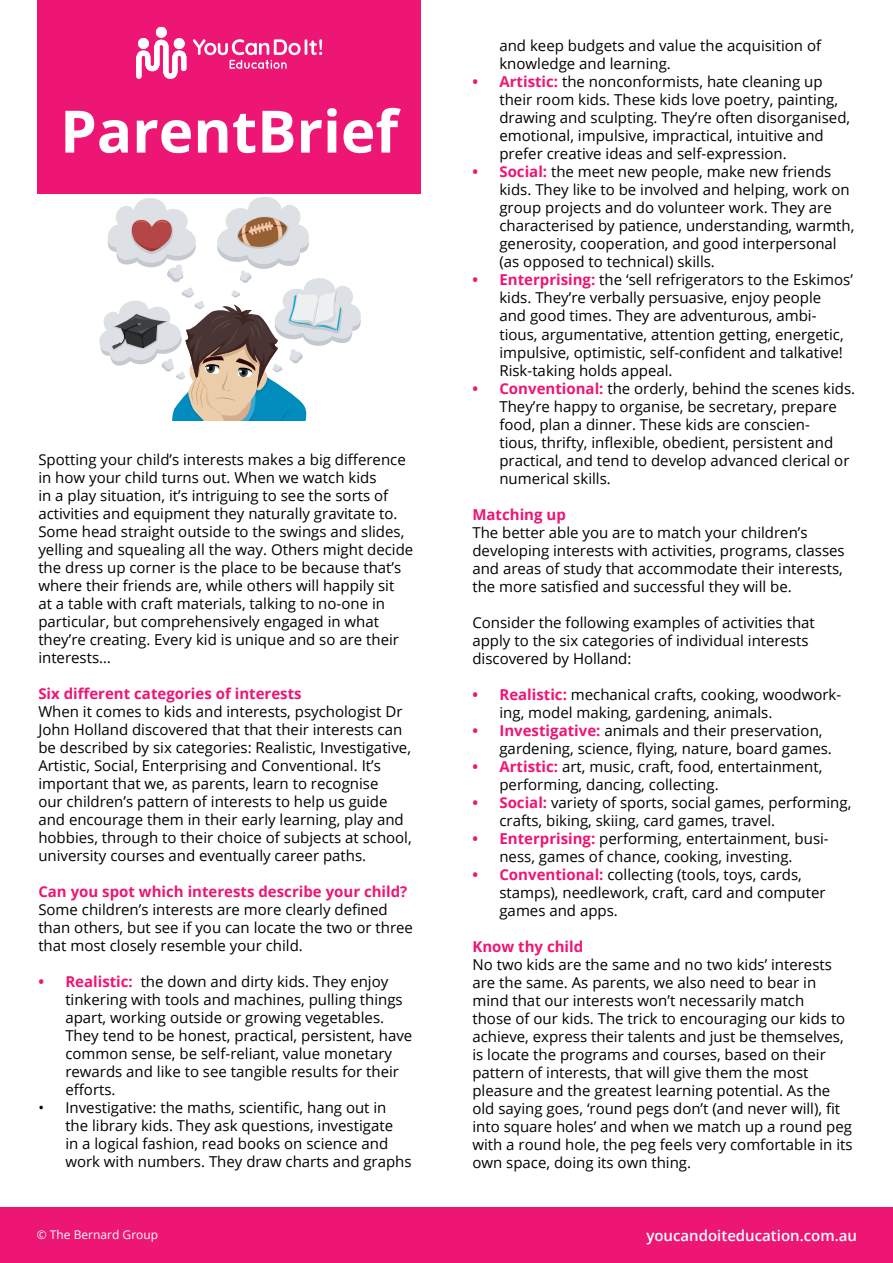
<style>
.page{position:relative;width:893px;height:1263px;background:#fff}
.page>*{position:absolute;margin:0;border:0;box-sizing:border-box;transform-origin:0 0}
.t1{font:700 58.5px "Open Sans";color:#fff}
.t2{font:15px/18px "Open Sans";color:#000}
.t3{font:700 15px "Open Sans";color:#ed1674}
.t4{font:600 15px "Open Sans";color:#fff}
.t5{font:12px "Open Sans";color:#fff}
.s1{font-weight:700;color:#ed1674}
</style>
<div class="page">
<div style="left:0;top:1208px;width:893px;height:55px;background:#ed1674"></div>
<div style="left:37px;top:0;width:384px;height:193px;background:#ed1674"></div>
<svg style="left:136px;top:27px;width:50px;height:52px"></svg>
<svg style="left:193px;top:39px;width:129px;height:30px"></svg>
<svg style="left:99px;top:197px;width:262px;height:224px"></svg>
<h1 class="t1" style="left:60px;top:90px;width:339px">ParentBrief</h1>
<p class="t2" style="left:38px;top:450px;width:376px">Spotting your child’s interests makes a big difference in how your child turns out. When we watch kids<br>in a play situation, it’s intriguing to see the sorts of activities and equipment they naturally gravitate to.<br>Some head straight outside to the swings and slides, yelling and squealing all the way. Others might decide the dress up corner is the place to be because that’s where their friends are, while others will happily sit<br>at a table with craft materials, talking to no-one in particular, but comprehensively engaged in what they’re creating. Every kid is unique and so are their interests…</p>
<p class="t3" style="left:38px;top:683px;width:265px">Six different categories of interests</p>
<p class="t2" style="left:38px;top:702px;width:375px">When it comes to kids and interests, psychologist Dr John Holland discovered that that their interests can be described by six categories: Realistic, Investigative, Artistic, Social, Enterprising and Conventional. It’s important that we, as parents, learn to recognise<br>our children’s pattern of interests to help us guide and encourage them in their early learning, play and hobbies, through to their choice of subjects at school, university courses and eventually career paths.</p>
<p class="t3" style="left:38px;top:881px;width:371px">Can you spot which interests describe your child?</p>
<p class="t2" style="left:38px;top:900px;width:376px">Some children’s interests are more clearly defined than others, but see if you can locate the two or three that most closely resemble your child.</p>
<p class="t2" style="left:65px;top:972px;width:348px;text-indent:-27px"><span class="s1">• Realistic:</span> the down and dirty kids. They enjoy tinkering with tools and machines, pulling things apart, working outside or growing vegetables.<br>They tend to be honest, practical, persistent, have common sense, be self-reliant, value monetary rewards and like to see tangible results for their efforts.</p>
<p class="t2" style="left:65px;top:1098px;width:348px;text-indent:-27px">• Investigative: the maths, scientific, hang out in the library kids. They ask questions, investigate<br>in a logical fashion, read books on science and work with numbers. They draw charts and graphs</p>
<p class="t2" style="left:499px;top:37px;width:323px">and keep budgets and value the acquisition of knowledge and learning.</p>
<p class="t2" style="left:499px;top:73px;width:352px;text-indent:-27px"><span class="s1">• Artistic:</span> the nonconformists, hate cleaning up their room kids. These kids love poetry, painting, drawing and sculpting. They’re often disorganised, emotional, impulsive, impractical, intuitive and prefer creative ideas and self-expression.</p>
<p class="t2" style="left:499px;top:163px;width:357px;text-indent:-27px"><span class="s1">• Social:</span> the meet new people, make new friends kids. They like to be involved and helping, work on group projects and do volunteer work. They are characterised by patience, understanding, warmth, generosity, cooperation, and good interpersonal (as opposed to technical) skills.</p>
<p class="t2" style="left:499px;top:271px;width:355px;text-indent:-27px"><span class="s1">• Enterprising:</span> the ‘sell refrigerators to the Eskimos’ kids. They’re verbally persuasive, enjoy people<br>and good times. They are adventurous, ambi&shy;tious, argumentative, attention getting, energetic, impulsive, optimistic, self-confident and talkative!<br>Risk-taking holds appeal.</p>
<p class="t2" style="left:499px;top:379px;width:357px;text-indent:-27px"><span class="s1">• Conventional:</span> the orderly, behind the scenes kids.<br>They’re happy to organise, be secretary, prepare food, plan a dinner. These kids are conscien-<br>tious, thrifty, inflexible, obedient, persistent and practical, and tend to develop advanced clerical or numerical skills.</p>
<p class="t3" style="left:472px;top:503px;width:95px">Matching up</p>
<p class="t2" style="left:472px;top:523px;width:374px">The better able you are to match your children’s developing interests with activities, programs, classes and areas of study that accommodate their interests, the more satisfied and successful they will be.</p>
<p class="t2" style="left:472px;top:613px;width:344px">Consider the following examples of activities that apply to the six categories of individual interests discovered by Holland:</p>
<p class="t2" style="left:499px;top:685px;width:343px;text-indent:-27px"><span class="s1">• Realistic:</span> mechanical crafts, cooking, woodwork&shy;ing, model making, gardening, animals.</p>
<p class="t2" style="left:499px;top:721px;width:334px;text-indent:-27px"><span class="s1">• Investigative:</span> animals and their preservation, gardening, science, flying, nature, board games.</p>
<p class="t2" style="left:499px;top:757px;width:325px;text-indent:-27px"><span class="s1">• Artistic:</span> art, music, craft, food, entertainment, performing, dancing, collecting.</p>
<p class="t2" style="left:499px;top:793px;width:353px;text-indent:-27px"><span class="s1">• Social:</span> variety of sports, social games, performing, crafts, biking, skiing, card games, travel.</p>
<p class="t2" style="left:499px;top:829px;width:331px;text-indent:-27px"><span class="s1">• Enterprising:</span> performing, entertainment, busi&shy;ness, games of chance, cooking, investing.</p>
<p class="t2" style="left:499px;top:865px;width:328px;text-indent:-27px"><span class="s1">• Conventional:</span> collecting (tools, toys, cards, stamps), needlework, craft, card and computer games and apps.</p>
<p class="t3" style="left:472px;top:935px;width:112px">Know thy child</p>
<p class="t2" style="left:472px;top:955px;width:382px">No two kids are the same and no two kids’ interests are the same. As parents, we also need to bear in mind that our interests won’t necessarily match<br>those of our kids. The trick to encouraging our kids to achieve, express their talents and just be themselves, is locate the programs and courses, based on their pattern of interests, that will give them the most pleasure and the greatest learning potential. As the old saying goes, ‘round pegs don’t (and never will), fit into square holes’ and when we match up a round peg with a round hole, the peg feels very comfortable in its own space, doing its own thing.</p>
<p class="t5" style="left:37px;top:1226px;width:123px">© The Bernard Group</p>
<p class="t4" style="left:646px;top:1225px;width:212px">youcandoiteducation.com.au</p>
</div>
